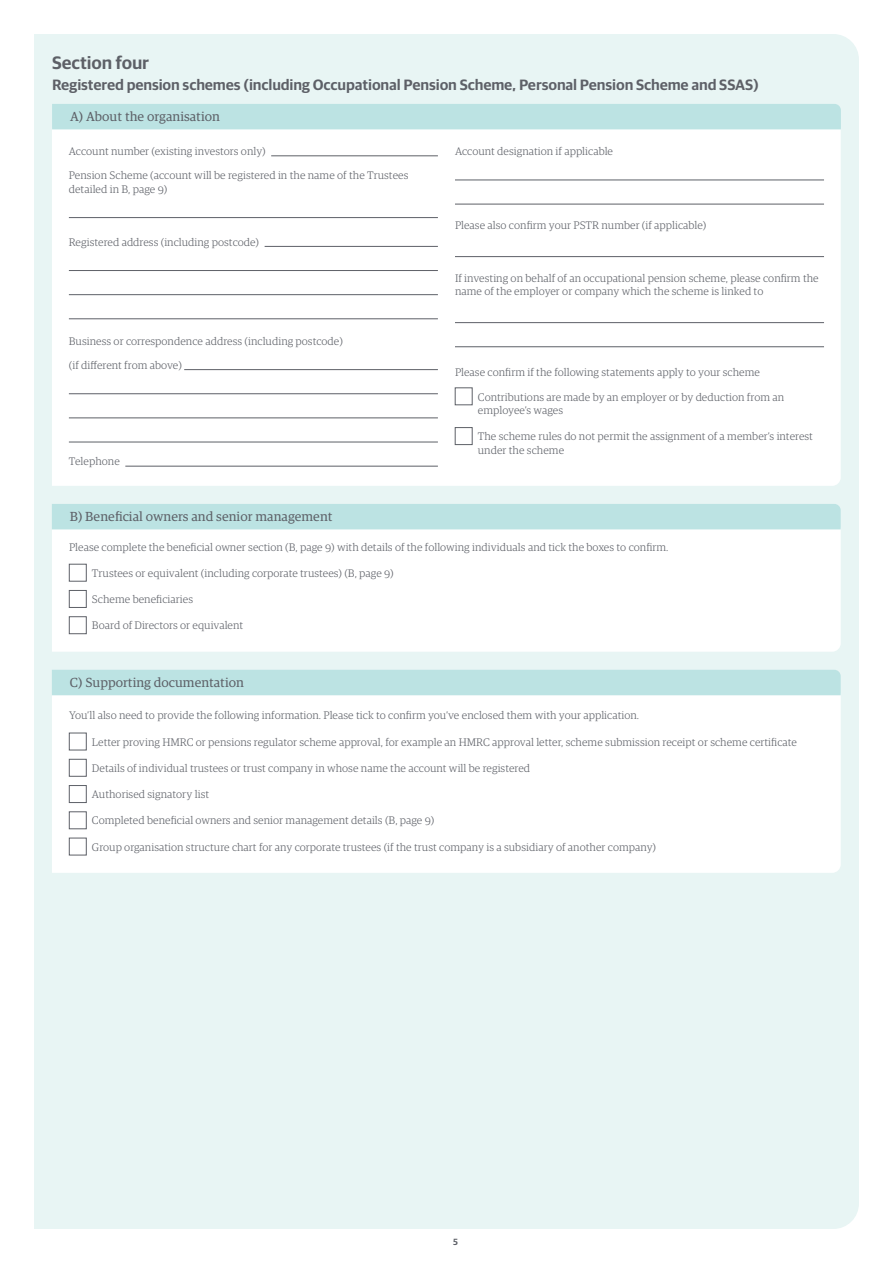
<style>
.page{position:relative;width:893px;height:1263px;background:#fff}
.page>*{position:absolute;margin:0;border:0;box-sizing:border-box;transform-origin:0 0}
.t1{font:600 18px "Guardian RTB Sans";letter-spacing:-.01em;color:#5d6067}
.t2{font:600 15px "Guardian RTB Sans";letter-spacing:-.01em;color:#5d6067}
.name_of_section{font:13.2px "Guardian RTB Egyp";color:#5d6067}
.t3{font:300 10.95px/13.5px "Guardian RTB Egyp";color:#5d6067}
.t4{font:600 9px "Guardian RTB Sans";color:#5d6067}
</style>
<div class="page">
<div style="left:34px;top:34px;width:825px;height:1195px;background:#e8f5f4"></div>
<svg style="left:52px;top:129px;width:789px;height:357px"></svg>
<svg style="left:52px;top:529px;width:789px;height:123px"></svg>
<svg style="left:52px;top:695px;width:789px;height:178px"></svg>
<div style="left:52px;top:104px;width:789px;height:25px;background:#bce3e3"></div>
<div style="left:69px;top:564px;width:17px;height:17px;background:#fff;border:1px solid #5d6067"></div>
<div style="left:69px;top:590px;width:17px;height:18px;background:#fff;border:1px solid #5d6067"></div>
<div style="left:69px;top:616px;width:17px;height:18px;background:#fff;border:1px solid #5d6067"></div>
<div style="left:69px;top:733px;width:17px;height:17px;background:#fff;border:1px solid #5d6067"></div>
<div style="left:69px;top:759px;width:17px;height:17px;background:#fff;border:1px solid #5d6067"></div>
<div style="left:69px;top:785px;width:17px;height:18px;background:#fff;border:1px solid #5d6067"></div>
<div style="left:69px;top:812px;width:17px;height:17px;background:#fff;border:1px solid #5d6067"></div>
<div style="left:69px;top:838px;width:17px;height:17px;background:#fff"></div>
<div style="left:52px;top:504px;width:789px;height:25px;background:#bce3e3"></div>
<div style="left:52px;top:670px;width:789px;height:25px;background:#bce3e3"></div>
<hr style="left:271px;top:156px;width:167px;height:1px;background:#5d6067">
<hr style="left:69px;top:217px;width:369px;height:1px;background:#5d6067">
<hr style="left:265px;top:246px;width:173px;height:1px;background:#5d6067">
<hr style="left:69px;top:270px;width:369px;height:1px;background:#5d6067">
<hr style="left:69px;top:294px;width:369px;height:1px;background:#5d6067">
<hr style="left:69px;top:319px;width:369px;height:1px;background:#5d6067">
<hr style="left:184px;top:369px;width:254px;height:1px;background:#5d6067">
<hr style="left:69px;top:393px;width:369px;height:1px;background:#5d6067">
<hr style="left:69px;top:418px;width:369px;height:1px;background:#5d6067">
<hr style="left:69px;top:442px;width:369px;height:1px;background:#5d6067">
<hr style="left:125px;top:466px;width:313px;height:1px;background:#5d6067">
<hr style="left:455px;top:180px;width:369px;height:1px;background:#5d6067">
<hr style="left:455px;top:204px;width:369px;height:1px;background:#5d6067">
<hr style="left:455px;top:256px;width:369px;height:1px;background:#5d6067">
<hr style="left:455px;top:322px;width:369px;height:1px;background:#5d6067">
<hr style="left:455px;top:346px;width:369px;height:1px;background:#5d6067">
<div style="left:455px;top:388px;width:17px;height:17px;background:#fff;border:1px solid #5d6067"></div>
<div style="left:455px;top:427px;width:17px;height:18px;background:#fff;border:1px solid #5d6067"></div>
<p class="t1" style="left:52px;top:50px;width:99px">Section four</p>
<p class="t2" style="left:52px;top:74px;width:708px">Registered pension schemes (including Occupational Pension Scheme, Personal Pension Scheme and SSAS)</p>
<p class="name_of_section" style="left:70px;top:107px;width:151px">A) About the organisation</p>
<p class="t3" style="left:69px;top:144px;width:198px">Account number (existing investors only)</p>
<p class="t3" style="left:69px;top:168px;width:341px">Pension Scheme (account will be registered in the name of the Trustees detailed in B, page 9)</p>
<p class="t3" style="left:69px;top:234px;width:192px">Registered address (including postcode)</p>
<p class="t3" style="left:69px;top:333px;width:275px">Business or correspondence address (including postcode)</p>
<p class="t3" style="left:69px;top:358px;width:114px">(if different from above)</p>
<p class="t3" style="left:69px;top:454px;width:52px">Telephone</p>
<p class="name_of_section" style="left:70px;top:507px;width:264px">B) Beneficial owners and senior management</p>
<p class="t3" style="left:455px;top:144px;width:160px">Account designation if applicable</p>
<p class="t3" style="left:455px;top:218px;width:253px">Please also confirm your PSTR number (if applicable)</p>
<p class="t3" style="left:455px;top:271px;width:365px">If investing on behalf of an occupational pension scheme, please confirm the name of the employer or company which the scheme is linked to</p>
<p class="t3" style="left:455px;top:365px;width:306px">Please confirm if the following statements apply to your scheme</p>
<p class="t3" style="left:478px;top:389px;width:308px">Contributions are made by an employer or by deduction from an employee’s wages</p>
<p class="t3" style="left:478px;top:429px;width:337px">The scheme rules do not permit the assignment of a member’s interest under the scheme</p>
<p class="t3" style="left:69px;top:539px;width:601px">Please complete the beneficial owner section (B, page 9) with details of the following individuals and tick the boxes to confirm.</p>
<p class="t3" style="left:92px;top:566px;width:303px">Trustees or equivalent (including corporate trustees) (B, page 9)</p>
<p class="t3" style="left:92px;top:592px;width:103px">Scheme beneficiaries</p>
<p class="t3" style="left:92px;top:618px;width:153px">Board of Directors or equivalent</p>
<p class="name_of_section" style="left:70px;top:673px;width:176px">C) Supporting documentation</p>
<p class="t3" style="left:69px;top:708px;width:572px">You’ll also need to provide the following information. Please tick to confirm you’ve enclosed them with your application.</p>
<p class="t3" style="left:92px;top:734px;width:707px">Letter proving HMRC or pensions regulator scheme approval, for example an HMRC approval letter, scheme submission receipt or scheme certificate</p>
<p class="t3" style="left:92px;top:761px;width:440px">Details of individual trustees or trust company in whose name the account will be registered</p>
<p class="t3" style="left:92px;top:787px;width:119px">Authorised signatory list</p>
<p class="t3" style="left:92px;top:813px;width:344px">Completed beneficial owners and senior management details (B, page 9)</p>
<p class="t3" style="left:92px;top:840px;width:566px">Group organisation structure chart for any corporate trustees (if the trust company is a subsidiary of another company)</p>
<p class="t4" style="left:453px;top:1235px;width:7px">5</p>
</div>
